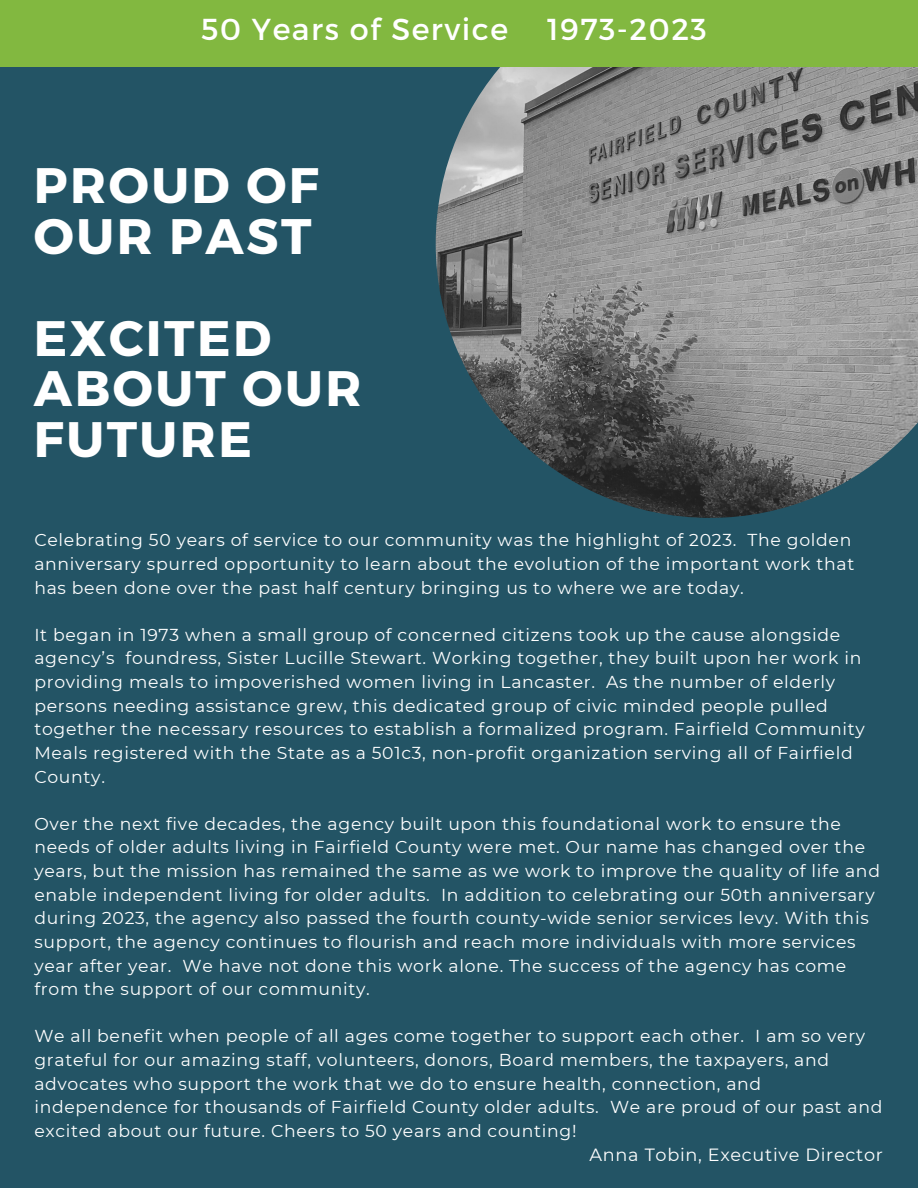
<style>
.page{position:relative;width:918px;height:1188px;background:#235465}
.page>*{position:absolute;margin:0;border:0;box-sizing:border-box;transform-origin:0 0}
.t1{font:700 49.8px/50.8px "Montserrat";letter-spacing:.05em;color:#fff}
.t2{font:30.3px "Montserrat";letter-spacing:.05em;color:#fff}
.t3{font:17.7px "Montserrat";letter-spacing:.04em;color:#fff}
.t4{font:17.25px/23.7px "Montserrat";letter-spacing:.04em;color:#fff}
</style>
<div class="page">
<img style="left:436px;top:67px;width:482px;height:451px">
<div style="left:0;top:0;width:918px;height:67px;background:#82b840"></div>
<h1 class="t2" style="left:201px;top:10px;width:309px">50 Years of Service</h1>
<h1 class="t2" style="left:547px;top:10px;width:161px">1973-2023</h1>
<p class="t1" style="left:34px;top:158px;width:287px">PROUD OF<br>OUR PAST</p>
<h2 class="t1" style="left:34px;top:310px;width:329px">EXCITED<br>ABOUT OUR<br>FUTURE</h2>
<h1 class="t4" style="left:34px;top:528px;width:822px">Celebrating 50 years of service to our community was the highlight of 2023. The golden anniversary spurred opportunity to learn about the evolution of the important work that has been done over the past half century bringing us to where we are today.</h1>
<p class="t4" style="left:34px;top:623px;width:832px">It began in 1973 when a small group of concerned citizens took up the cause alongside agency’s foundress, Sister Lucille Stewart. Working together, they built upon her work in providing meals to impoverished women living in Lancaster. As the number of elderly persons needing assistance grew, this dedicated group of civic minded people pulled together the necessary resources to establish a formalized program. Fairfield Community Meals registered with the State as a 501c3, non-profit organization serving all of Fairfield County.</p>
<p class="t4" style="left:34px;top:812px;width:847px">Over the next five decades, the agency built upon this foundational work to ensure the needs of older adults living in Fairfield County were met. Our name has changed over the years, but the mission has remained the same as we work to improve the quality of life and enable independent living for older adults. In addition to celebrating our 50th anniversary during 2023, the agency also passed the fourth county-wide senior services levy. With this support, the agency continues to flourish and reach more individuals with more services year after year. We have not done this work alone. The success of the agency has come from the support of our community.</p>
<p class="t4" style="left:34px;top:1024px;width:850px">We all benefit when people of all ages come together to support each other. I am so very grateful for our amazing staff, volunteers, donors, Board members, the taxpayers, and advocates who support the work that we do to ensure health, connection, and independence for thousands of Fairfield County older adults. We are proud of our past and excited about our future. Cheers to 50 years and counting!</p>
<p class="t3" style="left:590px;top:1143px;width:295px">Anna Tobin, Executive Director</p>
</div>
